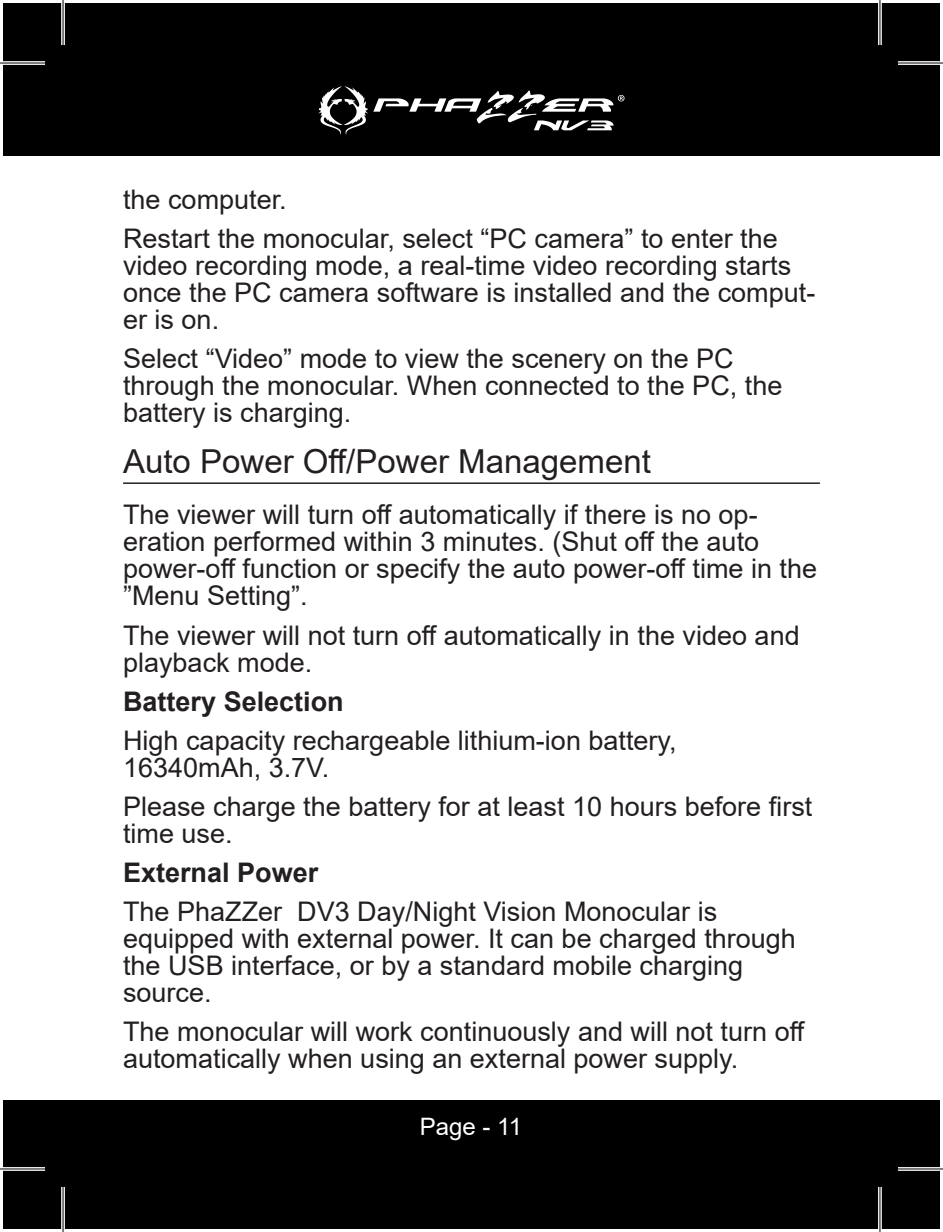
<style>
.page{position:relative;width:943px;height:1232px;background:#fff}
.page>*{position:absolute;margin:0;border:0;box-sizing:border-box;transform-origin:0 0}
.TOC_Page_Headings{font:33px "Arial";color:#231f20}
.Body{font:27px/27px "Arial";color:#231f20}
.TOC_Page_Sub_1{font:700 27px "Arial";color:#231f20}
.t1{font:24px "Arial";color:#fff}
</style>
<div class="page">
<div style="left:3px;top:3px;width:936px;height:153px;background:#000"></div>
<svg style="left:318px;top:86px;width:306px;height:49px"></svg>
<div style="left:3px;top:1100px;width:936px;height:129px;background:#000"></div>
<hr style="left:123px;top:482px;width:696px;height:2px;background:#231f20">
<svg style="left:3px;top:61px;width:42px;height:4px"></svg>
<svg style="left:898px;top:61px;width:42px;height:4px"></svg>
<hr style="left:0;top:1167px;width:45px;height:3px;background:#fff">
<hr style="left:897px;top:1167px;width:45px;height:3px;background:#fff">
<svg style="left:61px;top:3px;width:4px;height:42px"></svg>
<svg style="left:61px;top:1187px;width:4px;height:42px"></svg>
<hr style="left:878px;top:0;width:3px;height:45px;background:#fff">
<hr style="left:878px;top:1187px;width:3px;height:45px;background:#fff">
<hr style="left:0;top:62px;width:45px;height:2px;background:#000">
<hr style="left:897px;top:62px;width:45px;height:2px;background:#000">
<hr style="left:0;top:1168px;width:45px;height:1px;background:#000">
<hr style="left:897px;top:1168px;width:45px;height:1px;background:#000">
<hr style="left:62px;top:0;width:2px;height:45px;background:#000">
<hr style="left:62px;top:1187px;width:2px;height:45px;background:#000">
<hr style="left:879px;top:0;width:1px;height:45px;background:#000">
<hr style="left:879px;top:1187px;width:1px;height:45px;background:#000">
<p class="Body" style="left:123px;top:186px;width:165px">the computer.</p>
<p class="Body" style="left:123px;top:225px;width:693px">Restart the monocular, select “PC camera” to enter the video recording mode, a real-time video recording starts once the PC camera software is installed and the comput&shy;er is on.</p>
<p class="Body" style="left:123px;top:345px;width:660px">Select “Video” mode to view the scenery on the PC through the monocular. When connected to the PC, the battery is charging.</p>
<p class="TOC_Page_Headings" style="left:123px;top:439px;width:529px">Auto Power Off/Power Management</p>
<p class="Body" style="left:123px;top:501px;width:695px">The viewer will turn off automatically if there is no op&shy;eration performed within 3 minutes. (Shut off the auto power-off function or specify the auto power-off time in the ”Menu Setting”.</p>
<p class="Body" style="left:123px;top:621px;width:678px">The viewer will not turn off automatically in the video and playback mode.</p>
<p class="TOC_Page_Sub_1" style="left:123px;top:682px;width:222px">Battery Selection</p>
<p class="Body" style="left:123px;top:726px;width:555px">High capacity rechargeable lithium-ion battery,<br>16340mAh, 3.7V.</p>
<p class="Body" style="left:123px;top:792px;width:690px">Please charge the battery for at least 10 hours before first time use.</p>
<p class="TOC_Page_Sub_1" style="left:123px;top:853px;width:197px">External Power</p>
<p class="Body" style="left:123px;top:897px;width:674px">The PhaZZer DV3 Day/Night Vision Monocular is equipped with external power. It can be charged through the USB interface, or by a standard mobile charging source.</p>
<p class="Body" style="left:123px;top:1017px;width:683px">The monocular will work continuously and will not turn off automatically when using an external power supply.</p>
<p class="t1" style="left:420px;top:1110px;width:104px">Page - 11</p>
</div>
